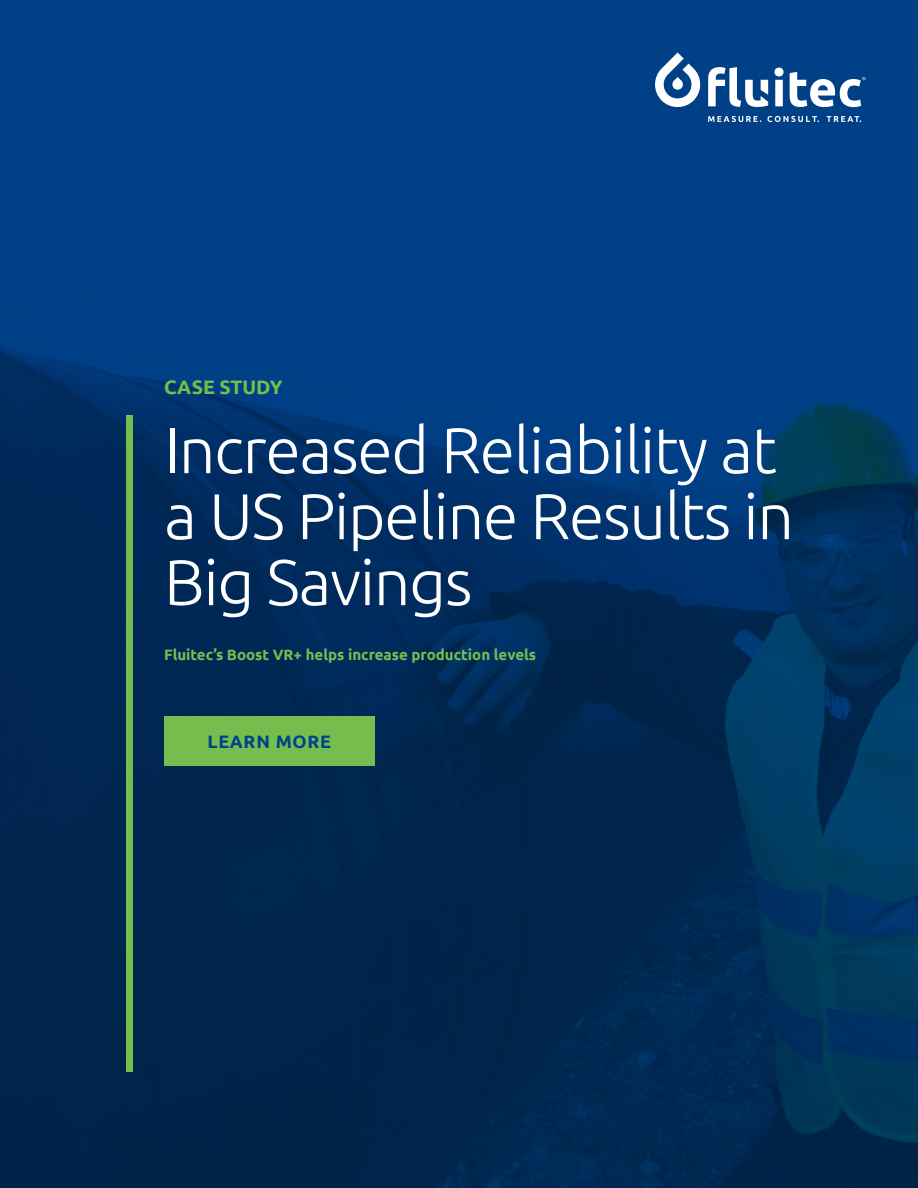
<style>
.page{position:relative;width:918px;height:1188px;background:#fff}
.page>*{position:absolute;margin:0;border:0;box-sizing:border-box;transform-origin:0 0}
.t1{font:300 64.5px/66px "Ubuntu";letter-spacing:-.02em;color:#fff}
.t2{font:700 19.5px "Ubuntu";color:#75be4e}
.t3{font:700 18px "Ubuntu";letter-spacing:.04em;color:#004389}
.t4{font:700 15px "Ubuntu";color:#75be4e}
</style>
<div class="page">
<img style="left:0;top:0;width:918px;height:1188px">
<svg style="left:775px;top:68px;width:9px;height:38px"></svg>
<svg style="left:708px;top:67px;width:60px;height:40px"></svg>
<svg style="left:655px;top:53px;width:47px;height:56px"></svg>
<svg style="left:708px;top:116px;width:53px;height:6px"></svg>
<svg style="left:767px;top:116px;width:52px;height:6px"></svg>
<svg style="left:827px;top:116px;width:34px;height:6px"></svg>
<svg style="left:790px;top:72px;width:75px;height:35px"></svg>
<div style="left:126px;top:415px;width:7px;height:656px;background:#75be4e"></div>
<div style="left:164px;top:716px;width:211px;height:50px;background:#75be4e"></div>
<p class="t2" style="left:164px;top:375px;width:120px">CASE STUDY</p>
<p class="t1" style="left:164px;top:416px;width:631px">Increased Reliability at a US Pipeline Results in<br>Big Savings</p>
<p class="t4" style="left:164px;top:645px;width:374px">Fluitec’s Boost VR+ helps increase production levels</p>
<p class="t3" style="left:207px;top:731px;width:125px">LEARN MORE</p>
</div>
